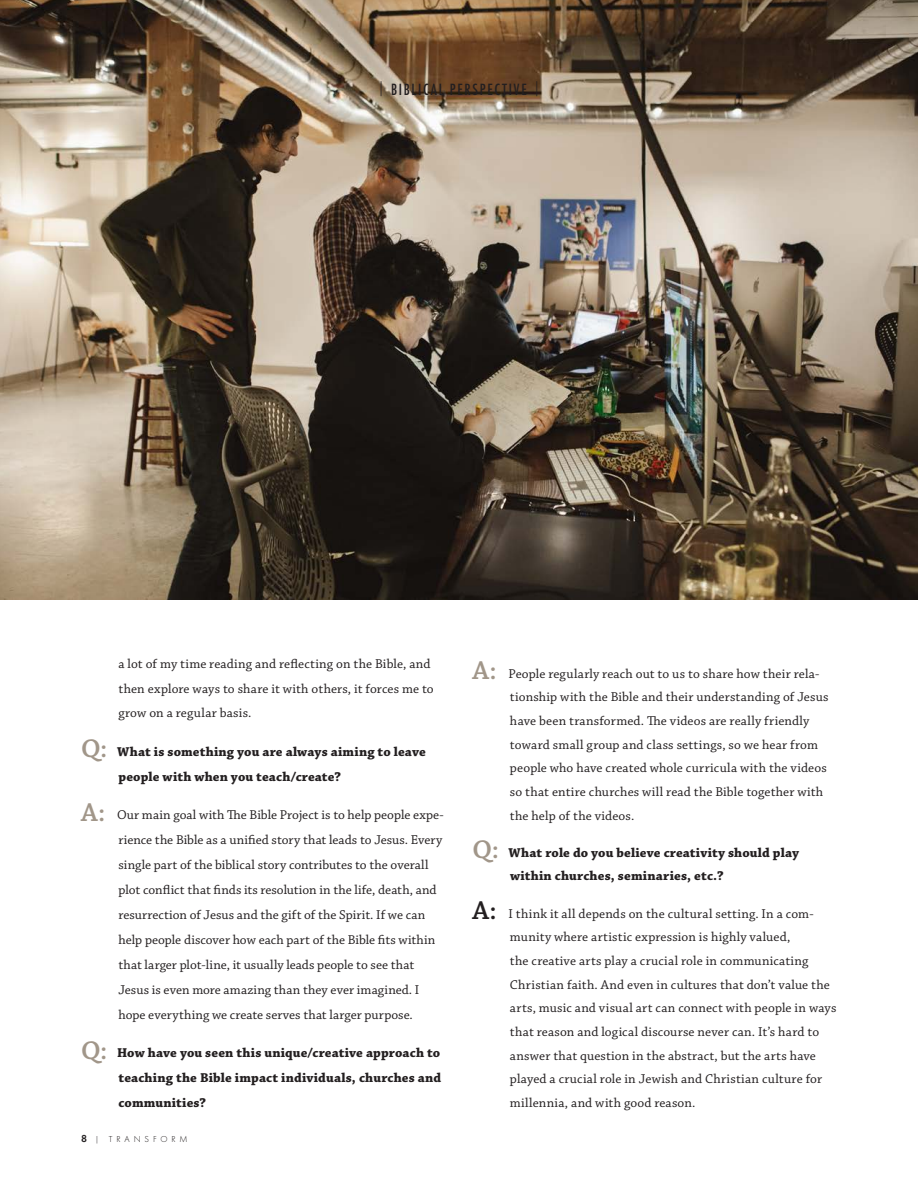
<style>
.page{position:relative;width:918px;height:1188px;background:#fff}
.page>*{position:absolute;margin:0;border:0;box-sizing:border-box;transform-origin:0 0}
.t1{font:500 condensed 15px "Futura";letter-spacing:.11em;color:#231f20}
.body_Chap_Q_and_A_la{font:13.5px/23.7px "Chaparral Pro";letter-spacing:.01em;color:#231f20}
.body_Chap_Q_and_A_la-2{font:700 13.5px/24.9px "Chaparral Pro";letter-spacing:.01em;color:#231f20}
.t2{font:300 9px "Futura T";letter-spacing:.425em;color:#231f20}
.s1{font-family:"Futura Std";font-weight:300;font-stretch:normal}
.s2{font-weight:600;font-size:27px;color:#a19689}
.s3{font-weight:600;font-size:10.5px}
.s4{font-weight:600;font-size:27px}
</style>
<div class="page">
<img style="left:0;top:0;width:918px;height:599px">
<p class="t1" style="left:379px;top:79px;width:162px"><span class="s1">|</span> BIBLICAL PERSPECTIVE <span class="s1">|</span></p>
<p class="body_Chap_Q_and_A_la" style="left:118px;top:651px;width:317px;line-height:24.9px">a lot of my time reading and reflecting on the Bible, and then explore ways to share it with others, it forces me to grow on a regular basis.</p>
<p class="body_Chap_Q_and_A_la-2" style="left:118px;top:740px;width:309px;text-indent:-37px"><span class="s2">Q:</span> What is something you are always aiming to leave people with when you teach/create?</p>
<p class="body_Chap_Q_and_A_la" style="left:118px;top:803px;width:327px;line-height:24.9px;text-indent:-37px"><span class="s2">A:</span> Our main goal with The Bible Project is to help people expe&shy;rience the Bible as a unified story that leads to Jesus. Every single part of the biblical story contributes to the overall plot conflict that finds its resolution in the life, death, and resurrection of Jesus and the gift of the Spirit. If we can help people discover how each part of the Bible fits within that larger plot-line, it usually leads people to see that Jesus is even more amazing than they ever imagined. I hope everything we create serves that larger purpose.</p>
<p class="body_Chap_Q_and_A_la-2" style="left:118px;top:1041px;width:324px;text-align:justify;text-indent:-37px"><span class="s2">Q:</span> How have you seen this unique/creative approach to teaching the Bible impact individuals, churches and communities?</p>
<p class="t2" style="left:81px;top:1134px;width:108px"><span class="s3">8</span> | TRANSFORM</p>
<p class="body_Chap_Q_and_A_la" style="left:510px;top:662px;width:320px;text-indent:-37px"><span class="s2">A:</span> People regularly reach out to us to share how their rela&shy;tionship with the Bible and their understanding of Jesus have been transformed. The videos are really friendly toward small group and class settings, so we hear from people who have created whole curricula with the videos so that entire churches will read the Bible together with the help of the videos.</p>
<p class="body_Chap_Q_and_A_la-2" style="left:510px;top:841px;width:291px;line-height:23.7px;text-indent:-38px"><span class="s2">Q:</span> What role do you believe creativity should play within churches, seminaries, etc.?</p>
<p class="body_Chap_Q_and_A_la" style="left:510px;top:902px;width:328px;text-indent:-37px"><span class="s4">A:</span> I think it all depends on the cultural setting. In a com&shy;munity where artistic expression is highly valued,<br>the creative arts play a crucial role in communicating Christian faith. And even in cultures that don’t value the arts, music and visual art can connect with people in ways that reason and logical discourse never can. It’s hard to answer that question in the abstract, but the arts have played a crucial role in Jewish and Christian culture for millennia, and with good reason.</p>
</div>
